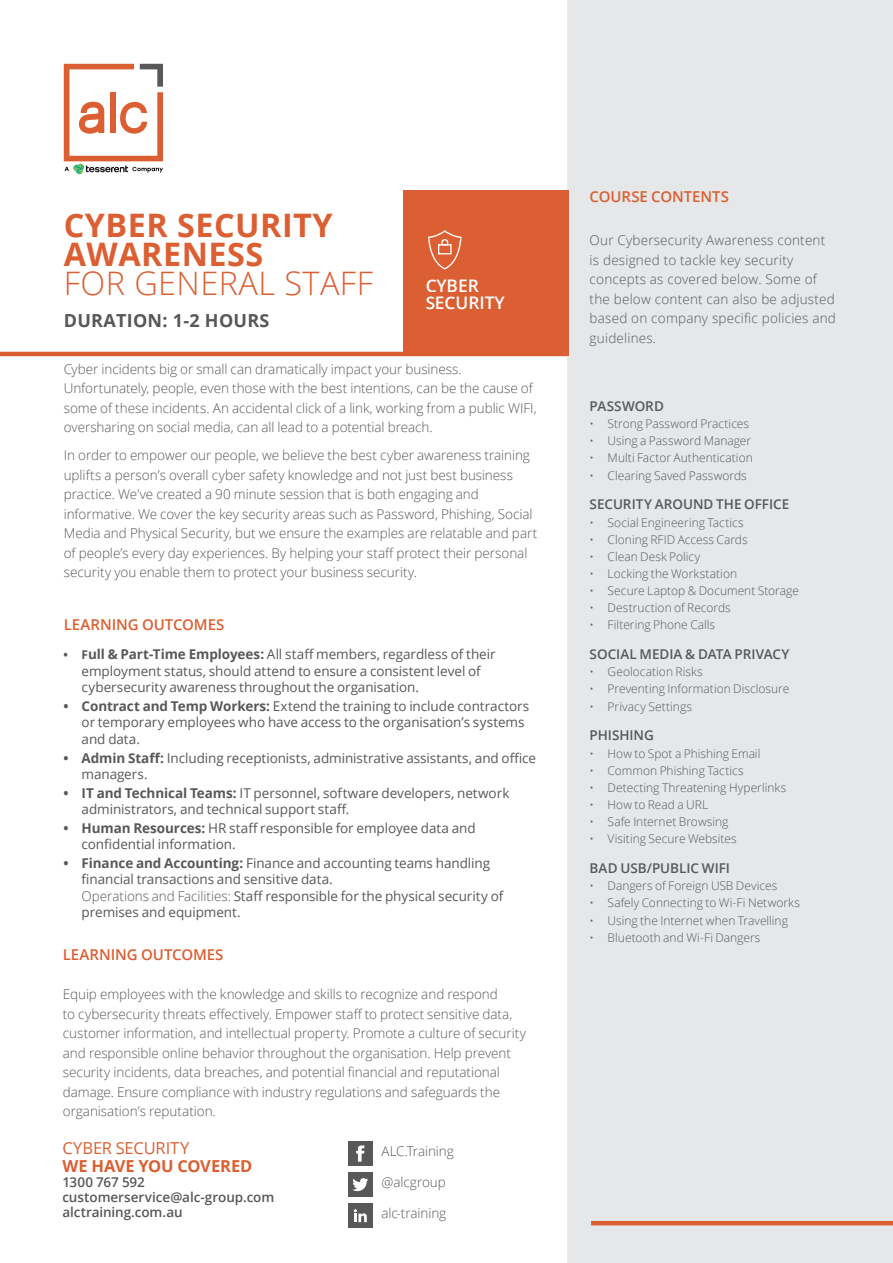
<style>
.page{position:relative;width:893px;height:1263px;background:#fff}
.page>*{position:absolute;margin:0;border:0;box-sizing:border-box;transform-origin:0 0}
.Header_1___Bold_Oran{font:700 32.4px/28.8px "Open Sans";letter-spacing:.015em;color:#db5f32}
.Header_2_-_Bold_Grey{font:700 18px "Open Sans";letter-spacing:.015em;color:#57585a}
.t1{font:600 17.25px/17.2px "Open Sans";color:#fff}
.t2{font:700 16.5px "Open Sans";letter-spacing:-.005em;color:#db5f32}
.t3{font:16.5px "Open Sans";letter-spacing:-.01em;color:#db5f32}
.Sub_Header_-_Semibol{font:600 15px "Open Sans";letter-spacing:-.01em;color:#db5f32}
.Body_9p_-_Light_Grey{font:300 13.5px/19.5px "Open Sans";letter-spacing:-.005em;color:#57585a}
.t4{font:13.5px/16.5px "Open Sans";letter-spacing:-.005em;color:#57585a}
.Sub_Header_-_Semibol-2{font:300 13.5px/19.5px "Open Sans";letter-spacing:-.005em;color:#57585a}
.Body{font:300 13.5px/19.5px "Open Sans";letter-spacing:.015em;color:#57585a}
.Bullet_number{font:600 13.5px/15px "Open Sans";letter-spacing:-.005em;color:#57585a}
.t5{font:300 12px "Open Sans";color:#57585a}
.s1{font-weight:300}
.s2{font-weight:700;font-size:12px}
.s3{font-weight:700}
</style>
<div class="page">
<hr style="left:0;top:352px;width:567px;height:4px;background:#db5f32">
<div style="left:567px;top:0;width:326px;height:1263px;background:#e6e7e9"></div>
<hr style="left:591px;top:1221px;width:302px;height:4px;background:#db5f32">
<svg style="left:64px;top:64px;width:99px;height:110px"></svg>
<div style="left:403px;top:190px;width:166px;height:166px;background:#db5f32"></div>
<svg style="left:428px;top:230px;width:34px;height:40px"></svg>
<div style="left:348px;top:1141px;width:24px;height:25px;background:#57585a"></div>
<svg style="left:356px;top:1145px;width:8px;height:16px"></svg>
<div style="left:348px;top:1172px;width:24px;height:25px;background:#57585a"></div>
<svg style="left:352px;top:1178px;width:16px;height:13px"></svg>
<div style="left:348px;top:1203px;width:24px;height:25px;background:#57585a"></div>
<svg style="left:354px;top:1209px;width:13px;height:13px"></svg>
<p class="Header_1___Bold_Oran" style="left:64px;top:210px;width:311px">CYBER SECURITY<br>AWARENESS<br><span class="s1">FOR GENERAL STAFF</span></p>
<p class="Header_2_-_Bold_Grey" style="left:64px;top:307px;width:207px">DURATION: 1-2 HOURS</p>
<p class="t1" style="left:425px;top:276px;width:81px">CYBER<br>SECURITY</p>
<p class="Body_9p_-_Light_Grey" style="left:64px;top:359px;width:474px">Cyber incidents big or small can dramatically impact your business.<br>Unfortunately, people, even those with the best intentions, can be the cause of some of these incidents. An accidental click of a link, working from a public WIFI, oversharing on social media, can all lead to a potential breach.</p>
<p class="Body_9p_-_Light_Grey" style="left:64px;top:445px;width:475px">In order to empower our people, we believe the best cyber awareness training uplifts a person’s overall cyber safety knowledge and not just best business practice. We’ve created a 90 minute session that is both engaging and informative. We cover the key security areas such as Password, Phishing, Social Media and Physical Security, but we ensure the examples are relatable and part of people’s every day experiences. By helping your staff protect their personal security you enable them to protect your business security.</p>
<p class="Sub_Header_-_Semibol" style="left:64px;top:614px;width:162px">LEARNING OUTCOMES</p>
<p class="t4" style="left:82px;top:646px;width:415px;text-indent:-18px"><span class="s2">• F</span><span class="s3">ull &amp; Part-Time Employees:</span> All staff members, regardless of their employment status, should attend to ensure a consistent level of cybersecurity awareness throughout the organisation.</p>
<p class="t4" style="left:82px;top:697px;width:449px;text-indent:-18px"><span class="s3">• Contract and Temp Workers:</span> Extend the training to include contractors or temporary employees who have access to the organisation’s systems and data.</p>
<p class="t4" style="left:82px;top:749px;width:456px;text-indent:-18px"><span class="s3">• Admin Staff:</span> Including receptionists, administrative assistants, and office managers.</p>
<p class="t4" style="left:82px;top:784px;width:429px;text-indent:-18px"><span class="s3">• IT and Technical Teams:</span> IT personnel, software developers, network administrators, and technical support staff.</p>
<p class="t4" style="left:82px;top:819px;width:396px;text-indent:-18px"><span class="s3">• Human Resources:</span> HR staff responsible for employee data and confidential information.</p>
<p class="t4" style="left:82px;top:854px;width:423px;text-indent:-18px"><span class="s3">• Finance and Accounting:</span> Finance and accounting teams handling financial transactions and sensitive data.<br><span class="s1">Operations and Facilities:</span> Staff responsible for the physical security of premises and equipment.</p>
<p class="Sub_Header_-_Semibol" style="left:63px;top:945px;width:162px">LEARNING OUTCOMES</p>
<p class="Sub_Header_-_Semibol-2" style="left:63px;top:984px;width:465px">Equip employees with the knowledge and skills to recognize and respond<br>to cybersecurity threats effectively. Empower staff to protect sensitive data, customer information, and intellectual property. Promote a culture of security and responsible online behavior throughout the organisation. Help prevent security incidents, data breaches, and potential financial and reputational damage. Ensure compliance with industry regulations and safeguards the organisation’s reputation.</p>
<p class="t3" style="left:62px;top:1136px;width:128px">CYBER SECURITY</p>
<p class="t2" style="left:62px;top:1154px;width:192px">WE HAVE YOU COVERED</p>
<p class="Bullet_number" style="left:62px;top:1174px;width:213px">1300 767 592 customerservice@alc-group.com alctraining.com.au</p>
<p class="Body_9p_-_Light_Grey" style="left:381px;top:1141px;width:74px">ALC.Training</p>
<p class="Body_9p_-_Light_Grey" style="left:381px;top:1172px;width:66px">@alcgroup</p>
<p class="Body_9p_-_Light_Grey" style="left:381px;top:1203px;width:66px">alc-training</p>
<p class="Sub_Header_-_Semibol" style="left:590px;top:186px;width:141px">COURSE CONTENTS</p>
<p class="Body" style="left:590px;top:230px;width:248px">Our Cybersecurity Awareness content is designed to tackle key security concepts as covered below. Some of the below content can also be adjusted based on company specific policies and guidelines.</p>
<p class="Bullet_number" style="left:590px;top:398px;width:76px">PASSWORD</p>
<p class="t5" style="left:590px;top:416px;width:161px">• Strong Password Practices</p>
<p class="t5" style="left:590px;top:433px;width:163px">• Using a Password Manager</p>
<p class="t5" style="left:590px;top:450px;width:165px">• Multi Factor Authentication</p>
<p class="t5" style="left:590px;top:467px;width:159px">• Clearing Saved Passwords</p>
<p class="Bullet_number" style="left:590px;top:497px;width:201px">SECURITY AROUND THE OFFICE</p>
<p class="t5" style="left:590px;top:514px;width:156px">• Social Engineering Tactics</p>
<p class="t5" style="left:590px;top:531px;width:160px">• Cloning RFID Access Cards</p>
<p class="t5" style="left:590px;top:548px;width:112px">• Clean Desk Policy</p>
<p class="t5" style="left:590px;top:565px;width:149px">• Locking the Workstation</p>
<p class="t5" style="left:590px;top:582px;width:211px">• Secure Laptop &amp; Document Storage</p>
<p class="t5" style="left:590px;top:600px;width:143px">• Destruction of Records</p>
<p class="t5" style="left:590px;top:617px;width:127px">• Filtering Phone Calls</p>
<p class="Bullet_number" style="left:590px;top:646px;width:201px">SOCIAL MEDIA &amp; DATA PRIVACY</p>
<p class="t5" style="left:590px;top:664px;width:115px">• Geolocation Risks</p>
<p class="t5" style="left:590px;top:681px;width:201px">• Preventing Information Disclosure</p>
<p class="t5" style="left:590px;top:698px;width:104px">• Privacy Settings</p>
<p class="Bullet_number" style="left:590px;top:728px;width:66px">PHISHING</p>
<p class="t5" style="left:590px;top:745px;width:172px">• How to Spot a Phishing Email</p>
<p class="t5" style="left:590px;top:762px;width:156px">• Common Phishing Tactics</p>
<p class="t5" style="left:590px;top:779px;width:198px">• Detecting Threatening Hyperlinks</p>
<p class="t5" style="left:590px;top:796px;width:120px">• How to Read a URL</p>
<p class="t5" style="left:590px;top:813px;width:140px">• Safe Internet Browsing</p>
<p class="t5" style="left:590px;top:831px;width:149px">• Visiting Secure Websites</p>
<p class="Bullet_number" style="left:590px;top:860px;width:142px">BAD USB/PUBLIC WIFI</p>
<p class="t5" style="left:590px;top:878px;width:189px">• Dangers of Foreign USB Devices</p>
<p class="t5" style="left:590px;top:895px;width:212px">• Safely Connecting to Wi-Fi Networks</p>
<p class="t5" style="left:590px;top:912px;width:200px">• Using the Internet when Travelling</p>
<p class="t5" style="left:590px;top:929px;width:172px">• Bluetooth and Wi-Fi Dangers</p>
</div>
